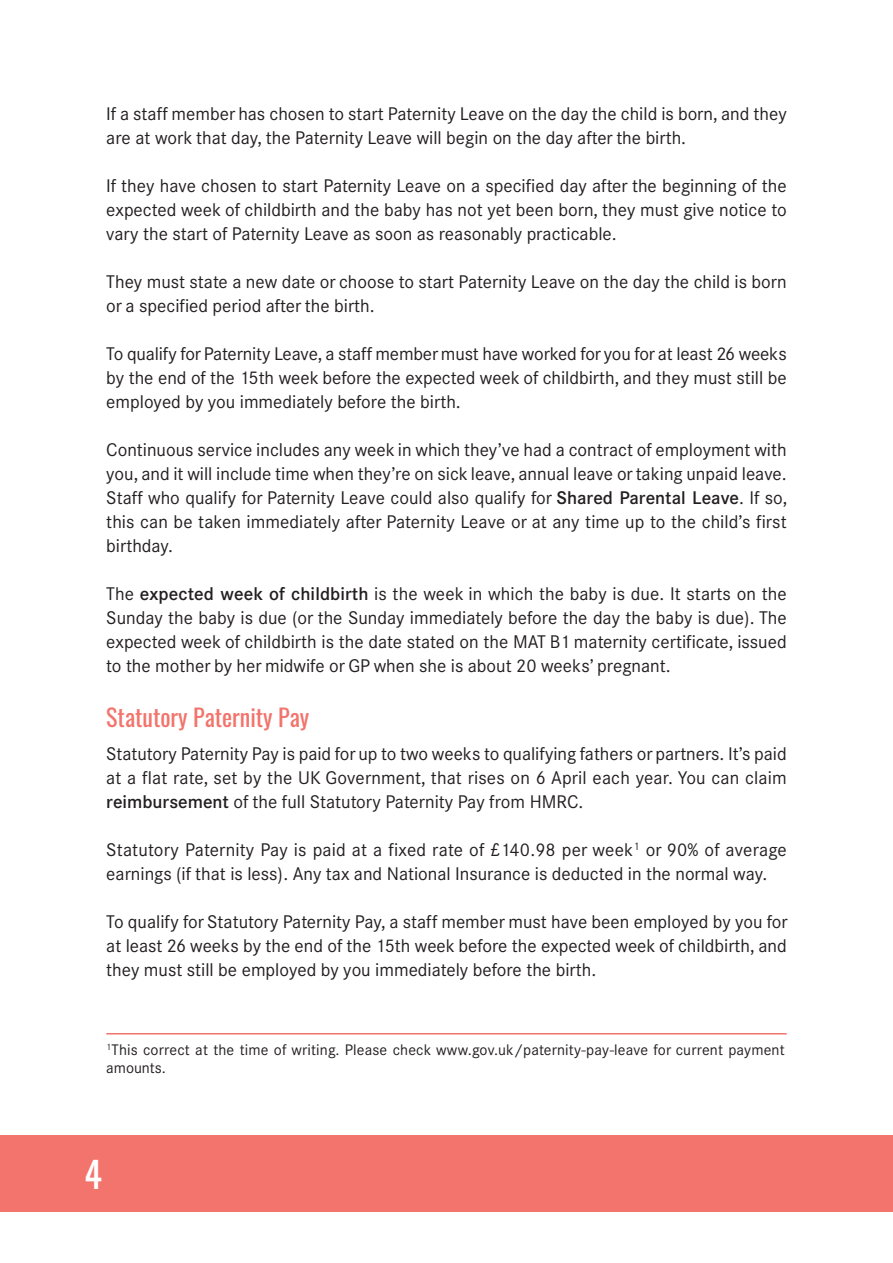
<style>
.page{position:relative;width:893px;height:1263px;background:#fff}
.page>*{position:absolute;margin:0;border:0;box-sizing:border-box;transform-origin:0 0}
.t1{font:36px "Oswald";color:#fff}
.t2{font:24px "Oswald";color:#f2746c}
.t3{font:18px/24px "Corporate Sans BQ";color:#231f20;text-align:justify}
.t4{font:15px/18px "Corporate Sans BQ";letter-spacing:.01em;color:#231f20}
.s1{font-weight:500}
</style>
<div class="page">
<div style="left:0;top:1135px;width:893px;height:77px;background:#f2746c"></div>
<hr style="left:106px;top:1033px;width:681px;height:1px;background:#f2746c">
<p class="t3" style="left:106px;top:103px;width:682px">If a staff member has chosen to start Paternity Leave on the day the child is born, and they are at work that day, the Paternity Leave will begin on the day after the birth.</p>
<p class="t3" style="left:106px;top:175px;width:682px">If they have chosen to start Paternity Leave on a specified day after the beginning of the expected week of childbirth and the baby has not yet been born, they must give notice to vary the start of Paternity Leave as soon as reasonably practicable.</p>
<p class="t3" style="left:106px;top:271px;width:682px">They must state a new date or choose to start Paternity Leave on the day the child is born or a specified period after the birth.</p>
<p class="t3" style="left:106px;top:343px;width:682px">To qualify for Paternity Leave, a staff member must have worked for you for at least 26 weeks by the end of the 15th week before the expected week of childbirth, and they must still be employed by you immediately before the birth.</p>
<p class="t3" style="left:106px;top:439px;width:683px">Continuous service includes any week in which they’ve had a contract of employment with you, and it will include time when they’re on sick leave, annual leave ortaking unpaid leave.<br>Staff who qualify for Paternity Leave could also qualify for <span class="s1">Shared Parental Leave</span>. If so, this can be taken immediately after Paternity Leave or at any time up to the child’s first birthday.</p>
<p class="t3" style="left:106px;top:583px;width:682px">The <span class="s1">expected week of childbirth</span> is the week in which the baby is due. It starts on the Sunday the baby is due (or the Sunday immediately before the day the baby is due). The expected week of childbirth is the date stated on the MAT B1 maternity certificate, issued to the mother by her midwife or GP when she is about 20 weeks’ pregnant.</p>
<h2 class="t2" style="left:106px;top:705px;width:205px">Statutory Paternity Pay</h2>
<p class="t3" style="left:106px;top:743px;width:682px">Statutory Paternity Pay is paid for up to two weeks to qualifying fathers or partners. It’s paid at a flat rate, set by the UK Government, that rises on 6 April each year. You can claim <span class="s1">reimbursement</span> of the full Statutory Paternity Pay from HMRC.</p>
<p class="t3" style="left:106px;top:839px;width:682px">Statutory Paternity Pay is paid at a fixed rate of £140.98 per week<sup>1</sup> or 90% of average earnings (if that is less). Any tax and National Insurance is deducted in the normal way.</p>
<p class="t3" style="left:106px;top:911px;width:683px">To qualify for Statutory Paternity Pay, a staff member must have been employed by you for at least 26 weeks by the end of the 15th week before the expected week of childbirth, and they must still be employed by you immediately before the birth.</p>
<p class="t4" style="left:106px;top:1042px;width:680px"><sup>1</sup>This correct at the time of writing. Please check www.gov.uk/paternity-pay-leave for current payment amounts.</p>
<h1 class="t1" style="left:84px;top:1156px;width:19px">4</h1>
</div>
